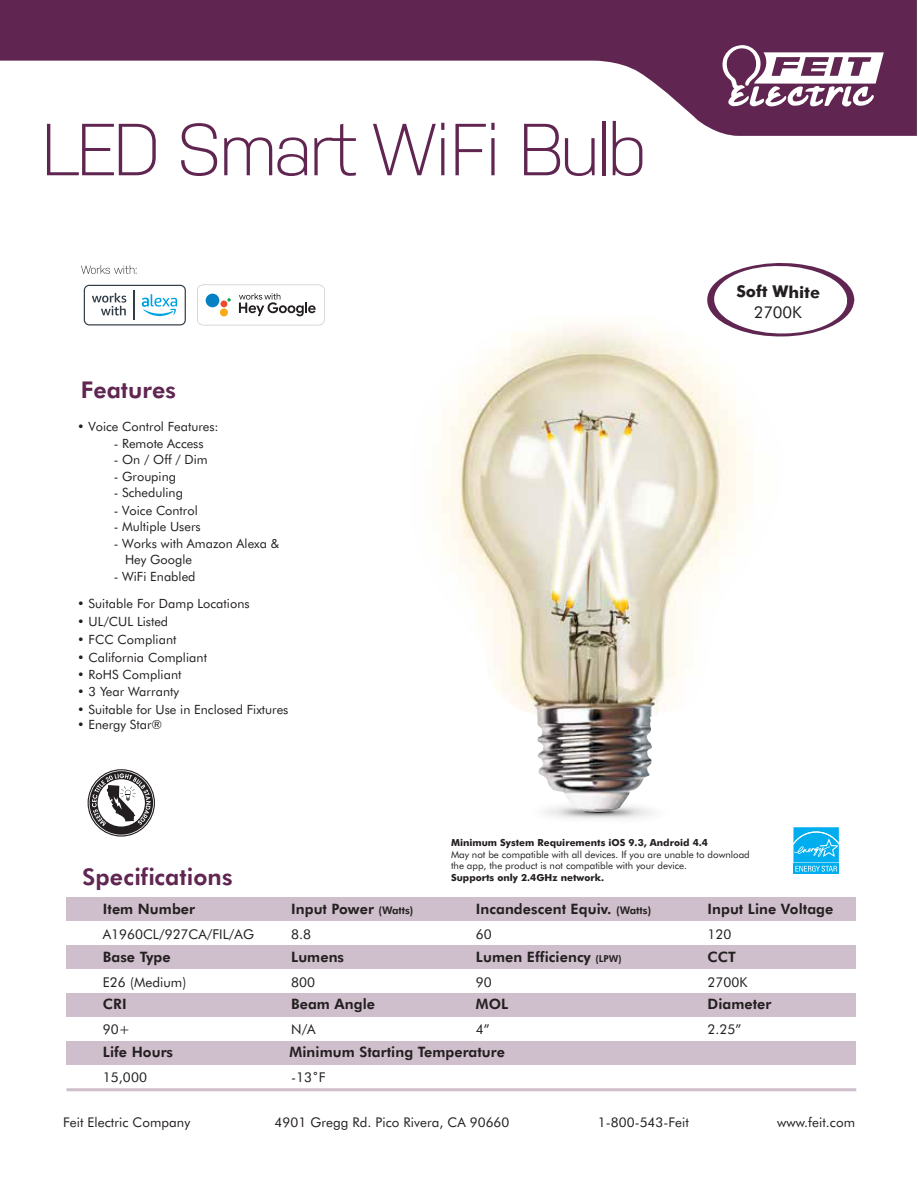
<style>
.page{position:relative;width:918px;height:1188px;background:#fff}
.page>*{position:absolute;margin:0;border:0;box-sizing:border-box;transform-origin:0 0}
.t1{font:300 73.5px "Nudista";letter-spacing:-.05em;color:#602651}
.t2{font:800 23.1px "Futura BT";letter-spacing:.005em;color:#602651}
.t3{font:700 16.35px "Futura BT";letter-spacing:-.01em;color:#231f20}
.t4{font:16.35px "Futura BT";letter-spacing:-.01em;color:#231f20}
.t5{font:800 14.4px "Futura BT";letter-spacing:.005em;color:#231f20}
.t6{font:13.5px "Futura BT";color:#231f20}
.t7{font:13.35px "Futura BT";letter-spacing:.005em;color:#231f20}
.t8{font:12.75px/16.5px "Futura BT";color:#231f20}
.t9{font:9.75px/11.7px "Futura BT";color:#231f20}
.t10{font:700 9.75px "Futura BT";color:#231f20}
.s1{font-size:10.5px}
.s2{font-size:9.6px}
</style>
<div class="page">
<hr style="left:66px;top:1088px;width:790px;height:3px;background:#602651">
<div style="left:66px;top:897px;width:790px;height:24px;background:#cfbecb"></div>
<div style="left:66px;top:945px;width:790px;height:24px;background:#cfbecb"></div>
<div style="left:66px;top:993px;width:790px;height:24px;background:#cfbecb"></div>
<div style="left:66px;top:1041px;width:790px;height:24px;background:#cfbecb"></div>
<svg style="left:0;top:0;width:917px;height:136px;fill:#602651"></svg>
<svg style="left:721px;top:45px;width:163px;height:63px"></svg>
<svg style="left:88px;top:769px;width:67px;height:68px"></svg>
<img style="left:545px;top:812px;width:108px;height:7px">
<img style="left:441px;top:325px;width:312px;height:487px">
<svg style="left:793px;top:827px;width:46px;height:47px;background:#2abaf0"></svg>
<svg style="left:705px;top:263px;width:149px;height:74px"></svg>
<svg style="left:81px;top:265px;width:56px;height:9px"></svg>
<svg style="left:197px;top:285px;width:128px;height:40px"></svg>
<div style="left:221px;top:300px;width:6px;height:7px;background:#ef4930;border-radius:50%"></div>
<div style="left:220px;top:308px;width:8px;height:8px;background:#f9aa19;border-radius:50%"></div>
<div style="left:206px;top:294px;width:13px;height:13px;background:#0580c3;border-radius:50%"></div>
<svg style="left:84px;top:285px;width:102px;height:40px"></svg>
<h1 class="t1" style="left:41px;top:107px;width:607px">LED Smart WiFi Bulb</h1>
<h2 class="t2" style="left:81px;top:376px;width:97px">Features</h2>
<p class="t8" style="left:77px;top:418px;width:143px">• Voice Control Features:</p>
<p class="t8" style="left:114px;top:435px;width:91px">- Remote Access</p>
<p class="t8" style="left:114px;top:452px;width:95px">- On / Off / Dim</p>
<p class="t8" style="left:114px;top:468px;width:64px">- Grouping</p>
<p class="t8" style="left:114px;top:485px;width:71px">- Scheduling</p>
<p class="t8" style="left:114px;top:502px;width:85px">- Voice Control</p>
<p class="t8" style="left:114px;top:518px;width:88px">- Multiple Users</p>
<p class="t8" style="left:125px;top:535px;width:156px;text-indent:-11px">- Works with Amazon Alexa &amp;<br>Hey Google</p>
<p class="t8" style="left:114px;top:568px;width:83px">- WiFi Enabled</p>
<p class="t8" style="left:77px;top:595px;width:174px">• Suitable For Damp Locations</p>
<p class="t8" style="left:77px;top:613px;width:93px">• UL/CUL Listed</p>
<p class="t8" style="left:77px;top:631px;width:101px">• FCC Compliant</p>
<p class="t8" style="left:77px;top:666px;width:106px">• RoHS Compliant</p>
<p class="t8" style="left:77px;top:649px;width:131px">• California Compliant</p>
<p class="t8" style="left:77px;top:683px;width:104px">• 3 Year Warranty</p>
<p class="t8" style="left:77px;top:701px;width:213px">• Suitable for Use in Enclosed Fixtures</p>
<p class="t8" style="left:77px;top:716px;width:86px">• Energy Star®</p>
<p class="t3" style="left:736px;top:282px;width:85px">Soft White</p>
<p class="t4" style="left:754px;top:302px;width:50px">2700K</p>
<h2 class="t2" style="left:82px;top:862px;width:152px">Specifications</h2>
<p class="t5" style="left:103px;top:900px;width:94px">Item Number</p>
<p class="t5" style="left:291px;top:900px;width:124px">Input Power <span class="s1">(Watts)</span></p>
<p class="t10" style="left:451px;top:836px;width:258px">Minimum System Requirements iOS 9.3, Android 4.4</p>
<p class="t9" style="left:451px;top:848px;width:300px">May not be compatible with all devices. If you are unable to download the app, the product is not compatible with your device.</p>
<p class="t10" style="left:451px;top:872px;width:154px">Supports only 2.4GHz network.</p>
<p class="t5" style="left:476px;top:900px;width:177px">Incandescent Equiv. <span class="s1">(Watts)</span></p>
<p class="t5" style="left:708px;top:900px;width:127px">Input Line Voltage</p>
<p class="t6" style="left:103px;top:926px;width:153px">A1960CL/927CA/FIL/AG</p>
<p class="t6" style="left:291px;top:926px;width:21px">8.8</p>
<p class="t6" style="left:476px;top:926px;width:17px">60</p>
<p class="t6" style="left:708px;top:926px;width:26px">120</p>
<p class="t5" style="left:103px;top:948px;width:69px">Base Type</p>
<p class="t5" style="left:291px;top:948px;width:54px">Lumens</p>
<p class="t5" style="left:476px;top:948px;width:147px">Lumen Efficiency <span class="s2">(LPW)</span></p>
<p class="t5" style="left:708px;top:948px;width:30px">CCT</p>
<p class="t6" style="left:103px;top:974px;width:85px">E26 (Medium)</p>
<p class="t6" style="left:291px;top:974px;width:25px">800</p>
<p class="t6" style="left:476px;top:974px;width:17px">90</p>
<p class="t6" style="left:708px;top:974px;width:41px">2700K</p>
<p class="t5" style="left:103px;top:995px;width:25px">CRI</p>
<p class="t5" style="left:291px;top:995px;width:85px">Beam Angle</p>
<p class="t5" style="left:708px;top:995px;width:65px">Diameter</p>
<p class="t5" style="left:103px;top:1043px;width:72px">Life Hours</p>
<p class="t6" style="left:103px;top:1069px;width:46px">15,000</p>
<p class="t5" style="left:476px;top:995px;width:34px">MOL</p>
<p class="t5" style="left:290px;top:1043px;width:217px">Minimum Starting Temperature</p>
<p class="t6" style="left:291px;top:1021px;width:26px">N/A</p>
<p class="t6" style="left:103px;top:1021px;width:29px">90+</p>
<p class="t6" style="left:476px;top:1021px;width:15px">4”</p>
<p class="t6" style="left:708px;top:1021px;width:35px">2.25”</p>
<p class="t6" style="left:291px;top:1069px;width:36px">-13˚F</p>
<p class="t7" style="left:63px;top:1114px;width:129px">Feit Electric Company</p>
<p class="t7" style="left:275px;top:1114px;width:236px">4901 Gregg Rd. Pico Rivera, CA 90660</p>
<p class="t7" style="left:598px;top:1114px;width:93px">1-800-543-Feit</p>
<p class="t7" style="left:777px;top:1114px;width:79px">www.feit.com</p>
</div>
